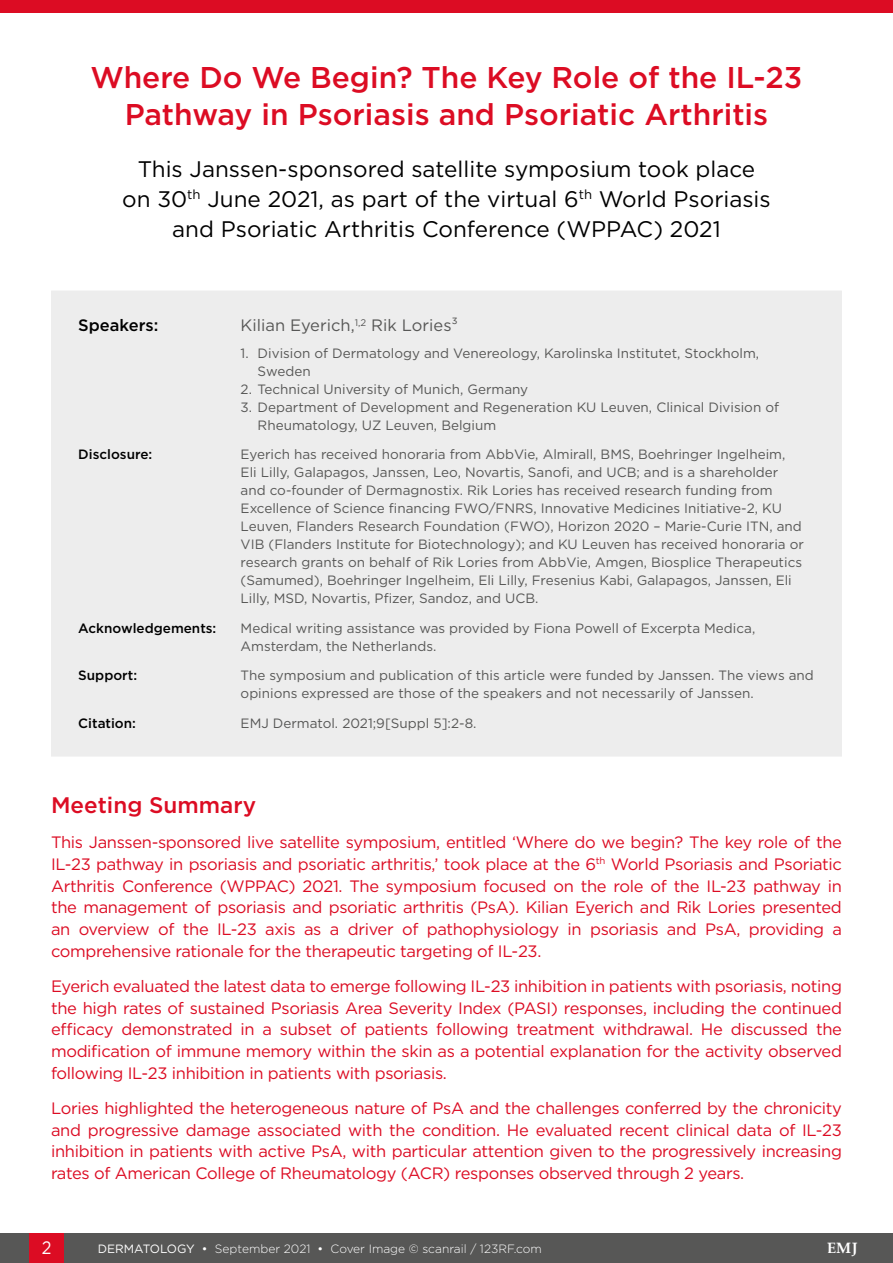
<style>
.page{position:relative;width:893px;height:1263px;background:#fff}
.page>*{position:absolute;margin:0;border:0;box-sizing:border-box;transform-origin:0 0}
.Symposium_Title{font:500 30px/37.5px "Gotham";color:#dc0c23;text-align:center}
.Symposium_Subtitle{font:22.5px/30px "Gotham";color:#000;text-align:center}
.Meeting_Summary_Head{font:500 22.5px "Gotham";color:#dc0c23}
.t1{font:18px "Gotham";color:#fff;scale:.9 1}
.Meeting_Summary_Body{font:16.5px/21.9px "Gotham";letter-spacing:-.02em;color:#dc0c23;text-align:justify}
.Symposium_Details__C{font:16.5px "Gotham";color:#575756}
.t2{font:500 16.5px "Gotham";color:#000}
.t3{font:700 15px "Palatino Linotype";color:#fff}
.Symposium_Details_Bo{font:13.5px/18px "Gotham";color:#575756}
.Symposium_Details_He{font:500 13.5px "Gotham";color:#000}
.t4{font:300 12px "Gotham";color:#fff}
.s1{font-weight:400}
</style>
<div class="page">
<div style="left:0;top:0;width:893px;height:13px;background:#dc0c23"></div>
<div style="left:0;top:1233px;width:893px;height:30px;background:#575756"></div>
<div style="left:30px;top:1233px;width:34px;height:30px;background:#dc0c23"></div>
<div style="left:51px;top:291px;width:791px;height:466px;background:#ededed"></div>
<p class="Symposium_Title" style="left:90px;top:58px;width:713px">Where Do We Begin? The Key Role of the IL-23<br>Pathway in Psoriasis and Psoriatic Arthritis</p>
<p class="Symposium_Subtitle" style="left:122px;top:153px;width:650px">This Janssen-sponsored satellite symposium took place on 30<sup>th</sup> June 2021, as part of the virtual 6<sup>th</sup> World Psoriasis and Psoriatic Arthritis Conference (WPPAC) 2021</p>
<p class="t2" style="left:78px;top:314px;width:82px">Speakers:</p>
<p class="Symposium_Details__C" style="left:241px;top:315px;width:219px">Kilian Eyerich,<sup>1,2</sup> Rik Lories³</p>
<p class="Symposium_Details_Bo" style="left:258px;top:343px;width:503px;text-indent:-17px">1. Division of Dermatology and Venereology, Karolinska Institutet, Stockholm,<br>Sweden</p>
<p class="Symposium_Details_Bo" style="left:241px;top:379px;width:289px">2. Technical University of Munich, Germany</p>
<p class="Symposium_Details_Bo" style="left:258px;top:397px;width:523px;text-indent:-17px">3. Department of Development and Regeneration KU Leuven, Clinical Division of<br>Rheumatology, UZ Leuven, Belgium</p>
<p class="Symposium_Details_He" style="left:78px;top:445px;width:76px">Disclosure:</p>
<p class="Symposium_Details_Bo" style="left:241px;top:445px;width:565px">Eyerich has received honoraria from AbbVie, Almirall, BMS, Boehringer Ingelheim, Eli Lilly, Galapagos, Janssen, Leo, Novartis, Sanofi, and UCB; and is a shareholder and co-founder of Dermagnostix. Rik Lories has received research funding from Excellence of Science financing FWO/FNRS, Innovative Medicines Initiative-2, KU Leuven, Flanders Research Foundation (FWO), Horizon 2020 – Marie-Curie ITN, and VIB (Flanders Institute for Biotechnology); and KU Leuven has received honoraria or research grants on behalf of Rik Lories from AbbVie, Amgen, Biosplice Therapeutics (Samumed), Boehringer Ingelheim, Eli Lilly, Fresenius Kabi, Galapagos, Janssen, Eli Lilly, MSD, Novartis, Pfizer, Sandoz, and UCB.</p>
<p class="Symposium_Details_He" style="left:78px;top:619px;width:140px">Acknowledgements:</p>
<p class="Symposium_Details_Bo" style="left:241px;top:619px;width:516px">Medical writing assistance was provided by Fiona Powell of Excerpta Medica,<br>Amsterdam, the Netherlands.</p>
<p class="Symposium_Details_He" style="left:78px;top:667px;width:60px">Support:</p>
<p class="Symposium_Details_Bo" style="left:241px;top:666px;width:575px">The symposium and publication of this article were funded by Janssen. The views and opinions expressed are those of the speakers and not necessarily of Janssen.</p>
<p class="Symposium_Details_He" style="left:78px;top:714px;width:59px">Citation:</p>
<p class="Symposium_Details_Bo" style="left:241px;top:714px;width:237px">EMJ Dermatol. 2021;9[Suppl 5]:2-8.</p>
<p class="Meeting_Summary_Head" style="left:51px;top:790px;width:207px">Meeting Summary</p>
<p class="Meeting_Summary_Body" style="left:51px;top:831px;width:792px">This Janssen-sponsored live satellite symposium, entitled ‘Where do we begin? The key role of the IL-23 pathway in psoriasis and psoriatic arthritis,’ took place at the 6<sup>th</sup> World Psoriasis and Psoriatic Arthritis Conference (WPPAC) 2021. The symposium focused on the role of the IL-23 pathway in the management of psoriasis and psoriatic arthritis (PsA). Kilian Eyerich and Rik Lories presented an overview of the IL-23 axis as a driver of pathophysiology in psoriasis and PsA, providing a comprehensive rationale for the therapeutic targeting of IL-23.</p>
<p class="Meeting_Summary_Body" style="left:51px;top:975px;width:792px">Eyerich evaluated the latest data to emerge following IL-23 inhibition in patients with psoriasis, noting the high rates of sustained Psoriasis Area Severity Index (PASI) responses, including the continued efficacy demonstrated in a subset of patients following treatment withdrawal. He discussed the modification of immune memory within the skin as a potential explanation for the activity observed following IL-23 inhibition in patients with psoriasis.</p>
<p class="Meeting_Summary_Body" style="left:51px;top:1097px;width:792px">Lories highlighted the heterogeneous nature of PsA and the challenges conferred by the chronicity and progressive damage associated with the condition. He evaluated recent clinical data of IL-23 inhibition in patients with active PsA, with particular attention given to the progressively increasing rates of American College of Rheumatology (ACR) responses observed through 2 years.</p>
<p class="t1" style="left:42px;top:1236px;width:12px">2</p>
<p class="t4" style="left:98px;top:1241px;width:446px"><span class="s1">DERMATOLOGY •</span> September 2021 <span class="s1">•</span> Cover Image © scanrail / 123RF.com</p>
<p class="t3" style="left:827px;top:1238px;width:32px">EMJ</p>
</div>
